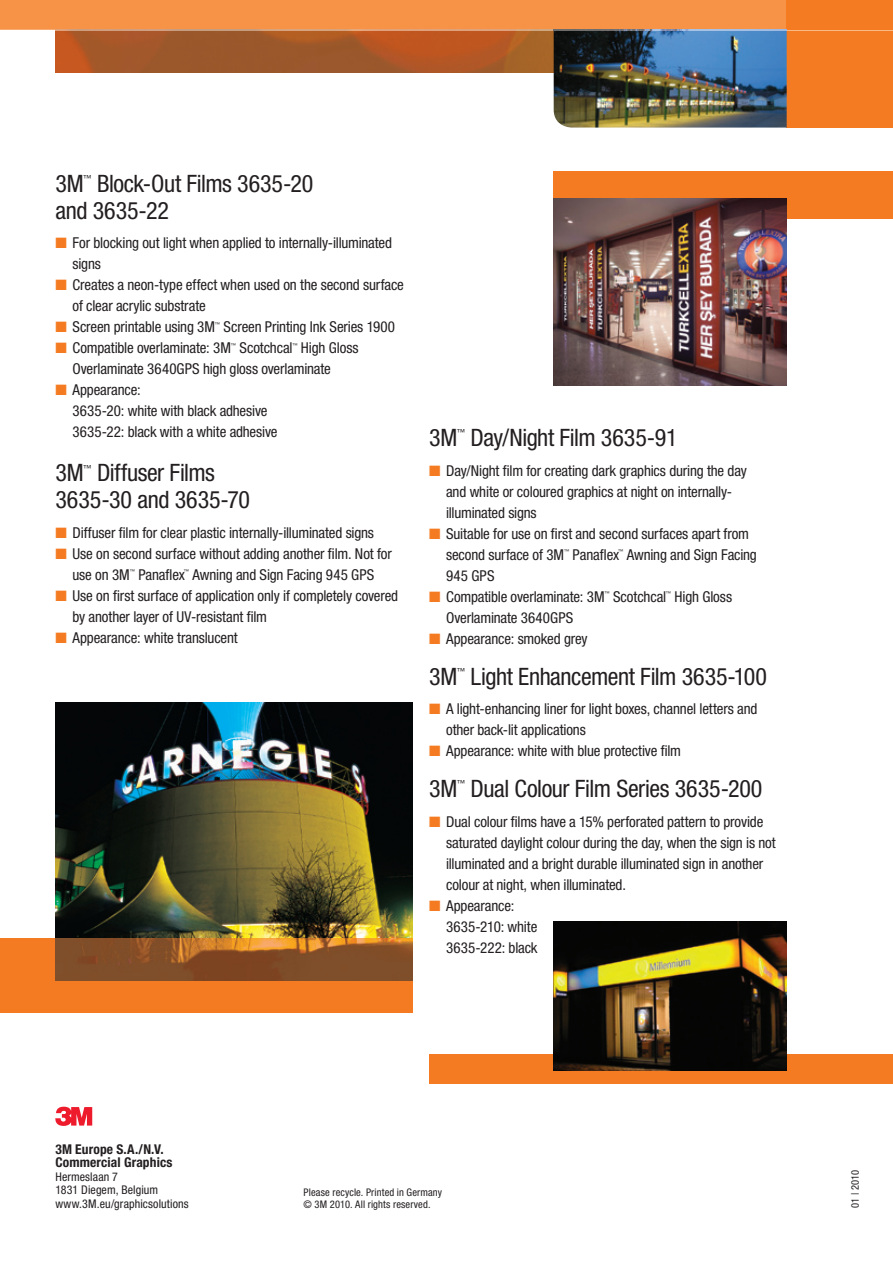
<style>
.page{position:relative;width:893px;height:1263px;background:#fff}
.page>*{position:absolute;margin:0;border:0;box-sizing:border-box;transform-origin:0 0}
.t1{font:condensed 24px/27px "Helvetica Neue LT";letter-spacing:-.015em;color:#231f20}
.t2{font:condensed 15px/21px "Helvetica Neue LT";letter-spacing:-.01em;color:#231f20}
.t3{font:700 condensed 13.5px/13.5px "Helvetica Neue LT";letter-spacing:.01em;color:#231f20}
.t4{font:condensed 12px/13.5px "Helvetica Neue LT";letter-spacing:.01em;color:#231f20}
.t5{font:condensed 10.5px/12px "Helvetica Neue LT";letter-spacing:.015em;color:#231f20}
.t6{font:condensed 8.4px "Helvetica Neue LT";color:#231f20}
.t7{font:condensed 5.25px "Helvetica Neue LT";color:#231f20}
.s1{color:#f47b21}
</style>
<div class="page">
<div style="left:429px;top:1053px;width:464px;height:30px;background:#f47b21"></div>
<div style="left:554px;top:171px;width:339px;height:48px;background:#f47b21"></div>
<img style="left:554px;top:922px;width:232px;height:148px">
<img style="left:554px;top:199px;width:233px;height:187px">
<div style="left:0;top:0;width:787px;height:30px;background:#f69347"></div>
<img style="left:55px;top:30px;width:499px;height:42px">
<div style="left:787px;top:0;width:106px;height:128px;background:#f47b21"></div>
<svg style="left:55px;top:1107px;width:37px;height:19px"></svg>
<img style="left:554px;top:30px;width:233px;height:98px">
<img style="left:55px;top:703px;width:358px;height:235px">
<svg style="left:0;top:938px;width:413px;height:74px;background:#c16824"></svg>
<hr style="left:787px;top:30px;width:106px;height:1px;background:#fab884">
<h1 class="t1" style="left:55px;top:170px;width:259px;text-indent:42px">Block-Out Films 3635-20 and 3635-22</h1>
<p class="t2" style="left:72px;top:233px;width:321px;text-indent:-17px"><span class="s1">■</span> For blocking out light when applied to internally-illuminated signs</p>
<p class="t2" style="left:72px;top:275px;width:333px;text-indent:-17px"><span class="s1">■</span> Creates a neon-type effect when used on the second surface of clear acrylic substrate</p>
<p class="t2" style="left:55px;top:317px;width:161px"><span class="s1">■</span> Screen printable using 3M</p>
<p class="t7" style="left:215px;top:321px;width:7px">™</p>
<p class="t2" style="left:224px;top:317px;width:173px">Screen Printing Ink Series 1900</p>
<p class="t2" style="left:55px;top:338px;width:177px"><span class="s1">■</span> Compatible overlaminate: 3M</p>
<p class="t7" style="left:231px;top:342px;width:7px">™</p>
<p class="t2" style="left:239px;top:338px;width:55px">Scotchcal</p>
<p class="t7" style="left:292px;top:342px;width:7px">™</p>
<h1 class="t1" style="left:55px;top:170px;width:30px">3M</h1>
<p class="t6" style="left:83px;top:173px;width:10px">™</p>
<p class="t2" style="left:72px;top:338px;width:288px;text-indent:228px">High Gloss<br>Overlaminate 3640GPS high gloss overlaminate</p>
<p class="t2" style="left:72px;top:380px;width:207px;text-indent:-17px"><span class="s1">■</span> Appearance:<br>3635-20: white with black adhesive<br>3635-22: black with a white adhesive</p>
<h1 class="t1" style="left:55px;top:459px;width:30px">3M</h1>
<p class="t6" style="left:83px;top:463px;width:10px">™</p>
<h1 class="t1" style="left:55px;top:459px;width:196px;text-align:center">Diffuser Films<br>3635-30 and 3635-70</h1>
<p class="t2" style="left:55px;top:522px;width:320px"><span class="s1">■</span> Diffuser film for clear plastic internally-illuminated signs</p>
<p class="t2" style="left:72px;top:543px;width:321px;text-indent:-17px"><span class="s1">■</span> Use on second surface without adding another film. Not for use on 3M</p>
<p class="t7" style="left:130px;top:568px;width:7px">™</p>
<p class="t2" style="left:138px;top:564px;width:48px">Panaflex</p>
<p class="t7" style="left:184px;top:568px;width:7px">™</p>
<p class="t2" style="left:193px;top:564px;width:183px">Awning and Sign Facing 945 GPS</p>
<p class="t2" style="left:72px;top:585px;width:327px;text-indent:-17px"><span class="s1">■</span> Use on first surface of application only if completely covered by another layer of UV-resistant film</p>
<p class="t2" style="left:55px;top:627px;width:184px"><span class="s1">■</span> Appearance: white translucent</p>
<h1 class="t1" style="left:429px;top:424px;width:30px">3M</h1>
<p class="t6" style="left:457px;top:427px;width:10px">™</p>
<h1 class="t1" style="left:471px;top:424px;width:208px">Day/Night Film 3635-91</h1>
<p class="t2" style="left:446px;top:460px;width:302px;text-indent:-17px"><span class="s1">■</span> Day/Night film for creating dark graphics during the day and white or coloured graphics at night on internally&shy;illuminated signs</p>
<p class="t2" style="left:446px;top:523px;width:304px;text-indent:-17px"><span class="s1">■</span> Suitable for use on first and second surfaces apart from second surface of 3M</p>
<p class="t7" style="left:564px;top:548px;width:7px">™</p>
<p class="t2" style="left:573px;top:544px;width:48px">Panaflex</p>
<p class="t7" style="left:618px;top:548px;width:7px">™</p>
<p class="t2" style="left:627px;top:544px;width:132px">Awning and Sign Facing</p>
<p class="t2" style="left:446px;top:565px;width:50px">945 GPS</p>
<p class="t2" style="left:429px;top:586px;width:177px"><span class="s1">■</span> Compatible overlaminate: 3M</p>
<p class="t7" style="left:604px;top:590px;width:7px">™</p>
<p class="t2" style="left:613px;top:586px;width:55px">Scotchcal</p>
<p class="t7" style="left:666px;top:590px;width:7px">™</p>
<p class="t2" style="left:674px;top:586px;width:59px">High Gloss</p>
<p class="t2" style="left:446px;top:607px;width:129px">Overlaminate 3640GPS</p>
<p class="t2" style="left:429px;top:628px;width:160px"><span class="s1">■</span> Appearance: smoked grey</p>
<h1 class="t1" style="left:429px;top:662px;width:30px">3M</h1>
<p class="t6" style="left:457px;top:666px;width:10px">™</p>
<h1 class="t1" style="left:471px;top:662px;width:298px">Light Enhancement Film 3635-100</h1>
<p class="t2" style="left:446px;top:698px;width:313px;text-indent:-17px"><span class="s1">■</span> A light-enhancing liner for light boxes, channel letters and other back-lit applications</p>
<p class="t2" style="left:429px;top:740px;width:253px"><span class="s1">■</span> Appearance: white with blue protective film</p>
<h1 class="t1" style="left:429px;top:775px;width:30px">3M</h1>
<p class="t6" style="left:457px;top:778px;width:10px">™</p>
<h1 class="t1" style="left:471px;top:775px;width:293px">Dual Colour Film Series 3635-200</h1>
<p class="t2" style="left:446px;top:811px;width:331px;text-indent:-17px"><span class="s1">■</span> Dual colour films have a 15% perforated pattern to provide saturated daylight colour during the day, when the sign is not illuminated and a bright durable illuminated sign in another colour at night, when illuminated.</p>
<p class="t2" style="left:446px;top:895px;width:93px;text-indent:-17px"><span class="s1">■</span> Appearance:<br>3635-210: white<br>3635-222: black</p>
<p class="t3" style="left:55px;top:1142px;width:119px">3M Europe S.A./N.V.<br>Commercial Graphics</p>
<p class="t4" style="left:55px;top:1170px;width:135px">Hermeslaan 7<br>1831 Diegem, Belgium www.3M.eu/graphicsolutions</p>
<p class="t5" style="left:849px;top:1208px;width:39px;rotate:-90deg">01 | 2010</p>
<p class="t5" style="left:304px;top:1186px;width:140px">Please recycle. Printed in Germany © 3M 2010. All rights reserved.</p>
</div>
